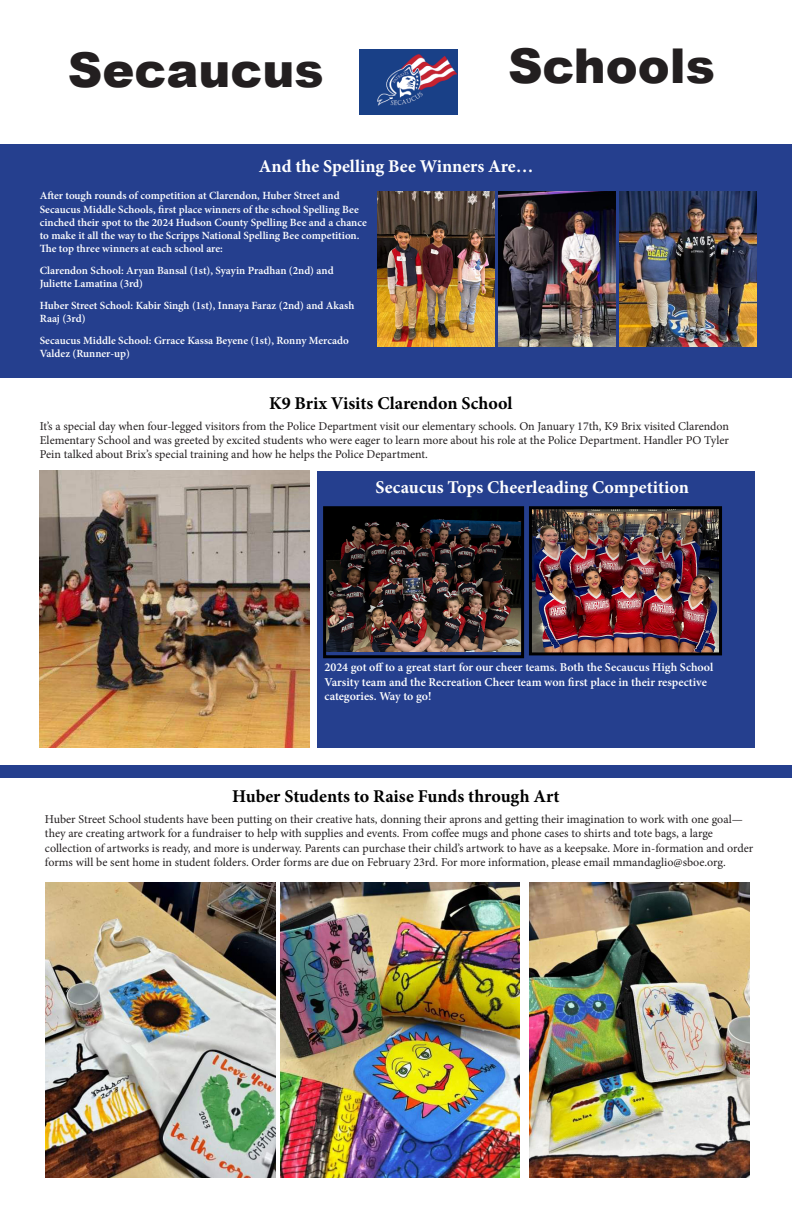
<style>
.page{position:relative;width:792px;height:1224px;background:#fff}
.page>*{position:absolute;margin:0;border:0;box-sizing:border-box;transform-origin:0 0}
.t1{font:900 48px "Arial";color:#231f20}
.t2{font:700 18px "Minion Pro";color:#fff}
.t3{font:700 18px "Minion Pro";color:#000}
.t4{font:12px/14.4px "Minion Pro";letter-spacing:-.005em;color:#231f20}
.t5{font:600 12px/14.4px "Minion Pro";color:#fff}
.t6{font:600 11px/13.2px "Minion Pro";color:#fff}
</style>
<div class="page">
<img style="left:360px;top:50px;width:97px;height:64px">
<div style="left:0;top:765px;width:792px;height:13px;background:#253f8e"></div>
<img style="left:45px;top:882px;width:230px;height:296px">
<img style="left:530px;top:882px;width:220px;height:295px">
<img style="left:281px;top:882px;width:239px;height:296px">
<div style="left:317px;top:471px;width:438px;height:277px;background:#253f8e"></div>
<img style="left:533px;top:510px;width:185px;height:141px">
<div style="left:529px;top:506px;width:193px;height:149px;border:3px solid #000"></div>
<img style="left:327px;top:510px;width:193px;height:142px">
<div style="left:323px;top:506px;width:201px;height:152px;border:3px solid #000"></div>
<img style="left:40px;top:471px;width:269px;height:277px">
<div style="left:0;top:144px;width:792px;height:234px;background:#253f8e"></div>
<img style="left:377px;top:191px;width:117px;height:155px">
<img style="left:498px;top:191px;width:117px;height:155px">
<img style="left:620px;top:191px;width:136px;height:155px">
<p class="t1" style="left:68px;top:35px;width:258px">Secaucus</p>
<p class="t1" style="left:508px;top:31px;width:209px">Schools</p>
<p class="t2" style="left:259px;top:154px;width:276px">And the Spelling Bee Winners Are…</p>
<p class="t6" style="left:40px;top:189px;width:329px">After tough rounds of competition at Clarendon, Huber Street and Secaucus Middle Schools, first place winners of the school Spelling Bee cinched their spot to the 2024 Hudson County Spelling Bee and a chance to make it all the way to the Scripps National Spelling Bee competition.<br>The top three winners at each school are:</p>
<p class="t6" style="left:40px;top:264px;width:295px">Clarendon School: Aryan Bansal (1st), Syayin Pradhan (2nd) and<br>Juliette Lamatina (3rd)</p>
<p class="t6" style="left:40px;top:299px;width:316px">Huber Street School: Kabir Singh (1st), Innaya Faraz (2nd) and Akash<br>Raaj (3rd)</p>
<p class="t6" style="left:40px;top:334px;width:311px">Secaucus Middle School: Grrace Kassa Beyene (1st), Ronny Mercado<br>Valdez (Runner-up)</p>
<p class="t3" style="left:269px;top:390px;width:245px">K9 Brix Visits Clarendon School</p>
<p class="t4" style="left:40px;top:419px;width:691px;text-align:justify">It’s a special day when four-legged visitors from the Police Department visit our elementary schools. On January 17th, K9 Brix visited Clarendon Elementary School and was greeted by excited students who were eager to learn more about his role at the Police Department. Handler PO Tyler Pein talked about Brix’s special training and how he helps the Police Department.</p>
<p class="t2" style="left:376px;top:474px;width:315px">Secaucus Tops Cheerleading Competition</p>
<p class="t5" style="left:325px;top:660px;width:390px">2024 got off to a great start for our cheer teams. Both the Secaucus High School<br>Varsity team and the Recreation Cheer team won first place in their respective categories. Way to go!</p>
<p class="t3" style="left:232px;top:783px;width:329px">Huber Students to Raise Funds through Art</p>
<p class="t4" style="left:45px;top:812px;width:710px">Huber Street School students have been putting on their creative hats, donning their aprons and getting their imagination to work with one goal— they are creating artwork for a fundraiser to help with supplies and events. From coffee mugs and phone cases to shirts and tote bags, a large collection of artworks is ready, and more is underway. Parents can purchase their child’s artwork to have as a keepsake. More in-formation and order forms will be sent home in student folders. Order forms are due on February 23rd. For more information, please email mmandaglio@sboe.org.</p>
</div>
